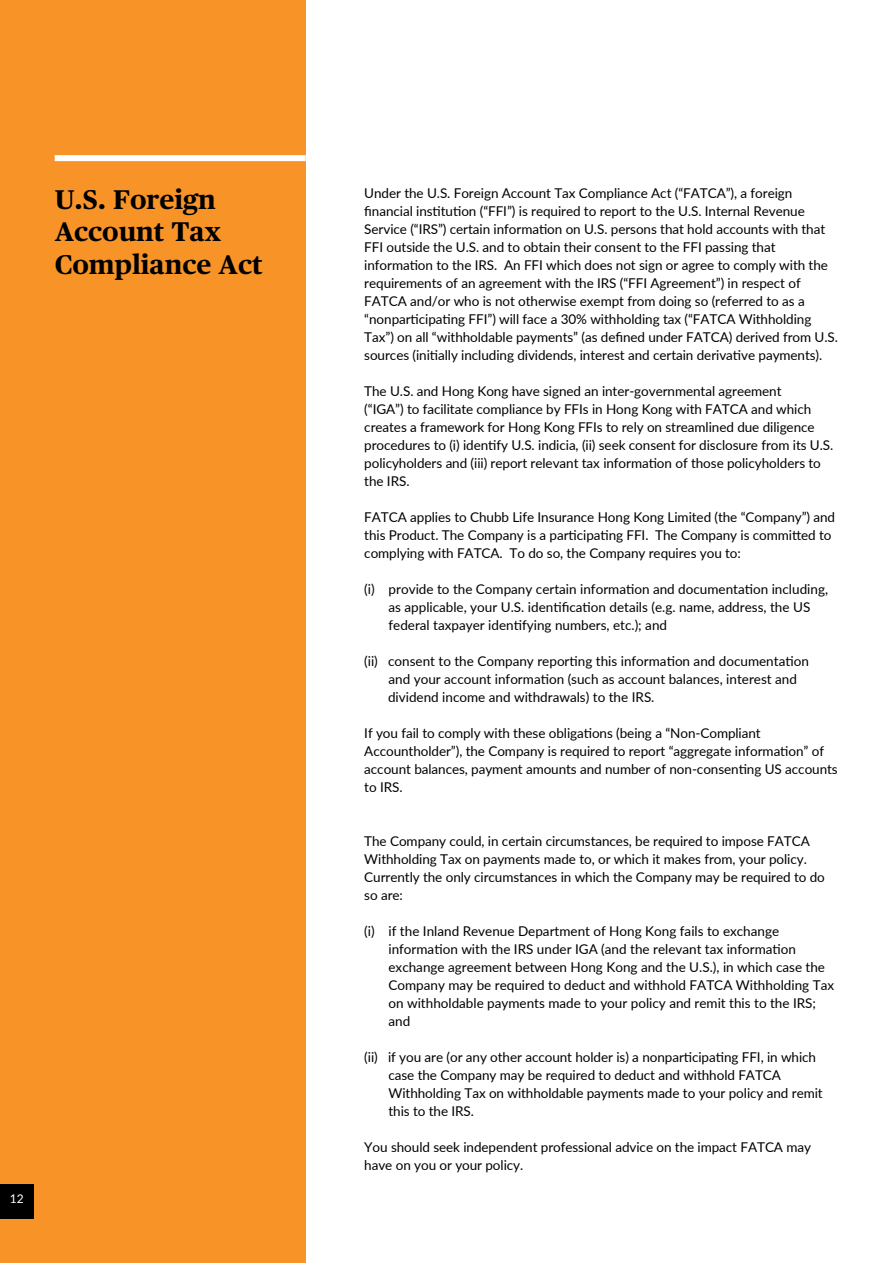
<style>
.page{position:relative;width:893px;height:1263px;background:#fff}
.page>*{position:absolute;margin:0;border:0;box-sizing:border-box;transform-origin:0 0}
.t1{font:700 27px/32.4px "Chubb Publico Text";letter-spacing:-.005em;color:#000}
.t2{font:13.5px/18px "Lato";letter-spacing:-.005em;color:#000}
.t3{font:12px "Lato";color:#fff}
</style>
<div class="page">
<div style="left:0;top:0;width:306px;height:1263px;background:#f89427"></div>
<div style="left:55px;top:155px;width:251px;height:6px;background:#fff"></div>
<div style="left:0;top:1185px;width:34px;height:34px;background:#000"></div>
<h1 class="t1" style="left:55px;top:181px;width:209px">U.S. Foreign<br>Account Tax<br>Compliance Act</h1>
<p class="t3" style="left:10px;top:1189px;width:15px">12</p>
<p class="t2" style="left:364px;top:183px;width:475px">Under the U.S. Foreign Account Tax Compliance Act (“FATCA”), a foreign financial institution (“FFI”) is required to report to the U.S. Internal Revenue Service (“IRS”) certain information on U.S. persons that hold accounts with that FFI outside the U.S. and to obtain their consent to the FFI passing that information to the IRS. An FFI which does not sign or agree to comply with the requirements of an agreement with the IRS (“FFI Agreement”) in respect of FATCA and/or who is not otherwise exempt from doing so (referred to as a “nonparticipating FFI”) will face a 30% withholding tax (“FATCA Withholding Tax”) on all “withholdable payments” (as defined under FATCA) derived from U.S. sources (initially including dividends, interest and certain derivative payments).</p>
<p class="t2" style="left:364px;top:381px;width:471px">The U.S. and Hong Kong have signed an inter-governmental agreement<br>(“IGA”) to facilitate compliance by FFIs in Hong Kong with FATCA and which creates a framework for Hong Kong FFIs to rely on streamlined due diligence procedures to (i) identify U.S. indicia, (ii) seek consent for disclosure from its U.S. policyholders and (iii) report relevant tax information of those policyholders to the IRS.</p>
<p class="t2" style="left:364px;top:507px;width:472px">FATCA applies to Chubb Life Insurance Hong Kong Limited (the “Company”) and this Product. The Company is a participating FFI. The Company is committed to complying with FATCA. To do so, the Company requires you to:</p>
<p class="t2" style="left:388px;top:579px;width:441px;text-indent:-24px">(i) provide to the Company certain information and documentation including, as applicable, your U.S. identification details (e.g. name, address, the US federal taxpayer identifying numbers, etc.); and</p>
<p class="t2" style="left:388px;top:651px;width:422px;text-indent:-24px">(ii) consent to the Company reporting this information and documentation and your account information (such as account balances, interest and dividend income and withdrawals) to the IRS.</p>
<p class="t2" style="left:364px;top:723px;width:475px">If you fail to comply with these obligations (being a “Non-Compliant Accountholder”), the Company is required to report “aggregate information” of account balances, payment amounts and number of non-consenting US accounts to IRS.</p>
<p class="t2" style="left:364px;top:831px;width:462px">The Company could, in certain circumstances, be required to impose FATCA Withholding Tax on payments made to, or which it makes from, your policy.<br>Currently the only circumstances in which the Company may be required to do so are:</p>
<p class="t2" style="left:388px;top:921px;width:447px;text-indent:-24px">(i) if the Inland Revenue Department of Hong Kong fails to exchange information with the IRS under IGA (and the relevant tax information exchange agreement between Hong Kong and the U.S.), in which case the Company may be required to deduct and withhold FATCA Withholding Tax on withholdable payments made to your policy and remit this to the IRS; and</p>
<p class="t2" style="left:388px;top:1047px;width:436px;text-indent:-24px">(ii) if you are (or any other account holder is) a nonparticipating FFI, in which case the Company may be required to deduct and withhold FATCA Withholding Tax on withholdable payments made to your policy and remit this to the IRS.</p>
<p class="t2" style="left:364px;top:1137px;width:448px">You should seek independent professional advice on the impact FATCA may have on you or your policy.</p>
</div>
